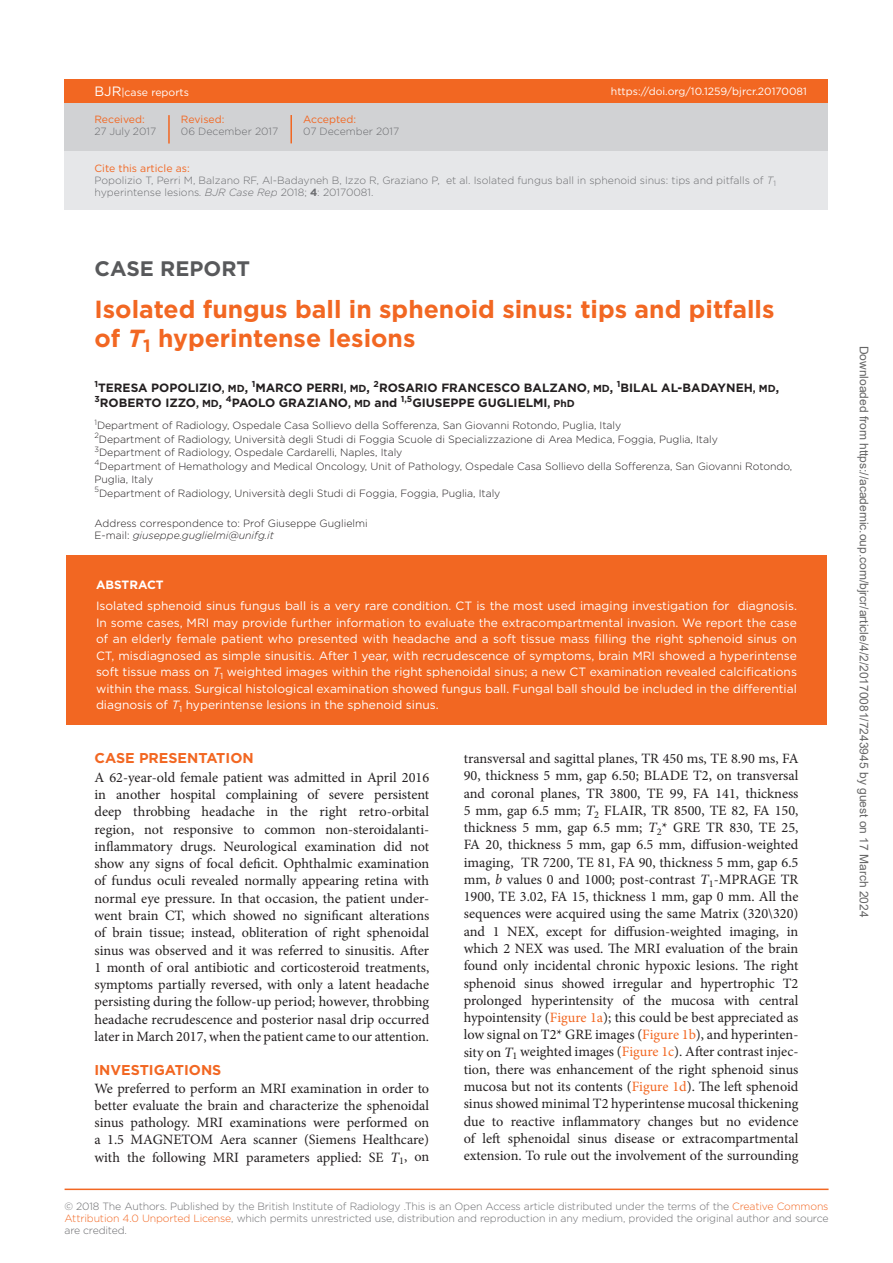
<style>
.page{position:relative;width:893px;height:1263px;background:#fff}
.page>*{position:absolute;margin:0;border:0;box-sizing:border-box;transform-origin:0 0}
.t1{font:700 24.75px/29.2px "Gotham";color:#f26722}
.t2{font:700 21px "Gotham";color:#58595b}
.t3{font:14.25px/17.2px "Minion Pro";letter-spacing:-.005em;color:#231f20;text-align:justify}
.t4{font:700 14.25px "Gotham";color:#f26722}
.t5{font:12px/16.5px "Gotham";color:#fff;text-align:justify}
.t6{font:700 12px "Gotham";color:#231f20}
.t7{font:12px "Arial";color:#666}
.t8{font:700 12px "Gotham";color:#fff}
.t9{font:300 10.5px/13.5px "Gotham";letter-spacing:-.005em;color:#231f20}
.t10{font:300 10.5px/12px "Gotham";color:#6c6d70;text-align:justify}
.t11{font:10.5px "Gotham";color:#fff}
.t12{font:10.5px "Gotham";color:#f26722}
.s1{font-size:13.5px}
.s2{font-weight:400;color:#f26722}
.s3{font-style:italic}
.s4{font-weight:700}
.s5{font-size:10.2px}
.s6{color:#f26722}
</style>
<div class="page">
<div style="left:64px;top:79px;width:764px;height:24px;background:#f26722"></div>
<hr style="left:65px;top:1188px;width:763px;height:2px;background:#f26722">
<div style="left:66px;top:555px;width:761px;height:170px;background:#f26722"></div>
<div style="left:64px;top:135px;width:764px;height:75px;background:#e6e7e9"></div>
<div style="left:64px;top:103px;width:764px;height:47px;background:#d1d2d4"></div>
<hr style="left:290px;top:115px;width:2px;height:28px;background:#f26722">
<hr style="left:168px;top:115px;width:2px;height:29px;background:#f26722">
<p class="t11" style="left:94px;top:85px;width:96px"><span class="s1">BJR</span>|case reports</p>
<p class="t11" style="left:611px;top:85px;width:197px">https://doi.org/10.1259/bjrcr.20170081</p>
<p class="t12" style="left:94px;top:113px;width:52px">Received:</p>
<p class="t10" style="left:94px;top:125px;width:63px">27 July 2017</p>
<p class="t12" style="left:181px;top:113px;width:45px">Revised:</p>
<p class="t10" style="left:181px;top:125px;width:99px">06 December 2017</p>
<p class="t12" style="left:303px;top:113px;width:54px">Accepted:</p>
<p class="t10" style="left:303px;top:125px;width:98px">07 December 2017</p>
<p class="t10" style="left:94px;top:162px;width:683px;text-align:left"><span class="s2">Cite this article as:<br></span>Popolizio T, Perri M, Balzano RF, Al-Badayneh B, Izzo R, Graziano P, et al. Isolated fungus ball in sphenoid sinus: tips and pitfalls of <span class="s3">T</span><sub>1 </sub>hyperintense lesions<span class="s3">. BJR Case Rep</span> 2018; <span class="s4">4</span>: 20170081.</p>
<h2 class="t2" style="left:94px;top:254px;width:157px">CASE REPORT</h2>
<h1 class="t1" style="left:94px;top:294px;width:681px">ISOLATED FUNGUS BALL IN SPHENOID SINUS: TIPS AND PITFALLS<br>OF <span class="s3">T</span><sub>1</sub> HYPERINTENSE LESIONS</h1>
<p class="t6" style="left:94px;top:380px;width:598px"><sup>1</sup>TERESA POPOLI ZI O<span class="s5">, MD</span>, <sup>1</sup>MARCO PERRI<span class="s5">, MD</span>, <sup>2</sup>ROSARI O FRANCESCO BALZANO<span class="s5">, MD</span>, <sup>1</sup>BI LAL AL-BADA</p>
<p class="t6" style="left:718px;top:380px;width:63px">YNEH<span class="s5">, MD</span>,</p>
<p class="t6" style="left:94px;top:395px;width:482px"><sup>3</sup>ROBERTO IZZO<span class="s5">, MD</span>, <sup>4</sup>PAOLO GRAZIANO<span class="s5">, MD</span> AND <sup>1,5</sup>GI USEPPE GUGLI ELMI<span class="s5">, PHD</span></p>
<p class="t9" style="left:94px;top:419px;width:699px"><sup>1</sup>Department of Radiology, Ospedale Casa Sollievo della Sofferenza, San Giovanni Rotondo, Puglia, Italy<br><sup>2</sup>Department of Radiology, Università degli Studi di Foggia Scuole di Specializzazione di Area Medica, Foggia, Puglia, Italy<br><sup>3</sup>Department of Radiology, Ospedale Cardarelli, Naples, Italy<br><sup>4</sup>Department of Hemathology and Medical Oncology, Unit of Pathology, Ospedale Casa Sollievo della Sofferenza, San Giovanni Rotondo, Puglia, Italy<br><sup>5</sup>Department of Radiology, Università degli Studi di Foggia, Foggia, Puglia, Italy</p>
<p class="t9" style="left:95px;top:517px;width:275px;line-height:12px">Address correspondence to: Prof Giuseppe Guglielmi<br>E-mail: <span class="s3">giuseppe.guglielmi@unifg.it</span></p>
<p class="t8" style="left:96px;top:577px;width:69px">ABSTRACT</p>
<p class="t5" style="left:96px;top:597px;width:702px">Isolated sphenoid sinus fungus ball is a very rare condition. CT is the most used imaging investigation for diagnosis.<br>In some cases, MRI may provide further information to evaluate the extracompartmental invasion. We report the case of an elderly female patient who presented with headache and a soft tissue mass filling the right sphenoid sinus on CT, misdiagnosed as simple sinusitis. After 1 year, with recrudescence of symptoms, brain MRI showed a hyperintense soft tissue mass on <span class="s3">T</span><sub>1</sub> weighted images within the right sphenoidal sinus; a new CT examination revealed calcifications within the mass. Surgical histological examination showed fungus ball. Fungal ball should be included in the differential diagnosis of <span class="s3">T</span><sub>1</sub> hyperintense lesions in the sphenoid sinus.</p>
<p class="t4" style="left:94px;top:749px;width:161px">CASE PRESENTATION</p>
<p class="t3" style="left:94px;top:769px;width:336px">A 62-year-old female patient was admitted in April 2016 in another hospital complaining of severe persistent deep throbbing headache in the right retro-orbital region, not responsive to common non-steroidalanti&shy;inflammatory drugs. Neurological examination did not show any signs of focal deficit. Ophthalmic examination of fundus oculi revealed normally appearing retina with normal eye pressure. In that occasion, the patient under&shy;went brain CT, which showed no significant alterations of brain tissue; instead, obliteration of right sphenoidal sinus was observed and it was referred to sinusitis. After 1 month of oral antibiotic and corticosteroid treatments, symptoms partially reversed, with only a latent headache persisting during the follow-up period; however, throbbing headache recrudescence and posterior nasal drip occurred later in March 2017, when the patient came to our attention.</p>
<p class="t4" style="left:94px;top:1060px;width:128px">INVESTIGATIONS</p>
<p class="t3" style="left:94px;top:1079px;width:336px">We preferred to perform an MRI examination in order to better evaluate the brain and characterize the sphenoidal sinus pathology. MRI examinations were performed on a 1.5 MAGNETOM Aera scanner (Siemens Healthcare) with the following MRI parameters applied: SE <span class="s3">T</span><sub>1</sub>, on</p>
<p class="t3" style="left:464px;top:750px;width:336px">transversal and sagittal planes, TR 450 ms, TE 8.90 ms, FA 90, thickness 5 mm, gap 6.50; BLADE T2, on transversal and coronal planes, TR 3800, TE 99, FA 141, thickness 5 mm, gap 6.5 mm; <span class="s3">T</span><sub>2</sub> FLAIR, TR 8500, TE 82, FA 150, thickness 5 mm, gap 6.5 mm; <span class="s3">T</span><sub>2</sub>* GRE TR 830, TE 25, FA 20, thickness 5 mm, gap 6.5 mm, diffusion-weighted imaging, TR 7200, TE 81, FA 90, thickness 5 mm, gap 6.5 mm, <span class="s3">b</span> values 0 and 1000; post-contrast <span class="s3">T</span><sub>1</sub>-MPRAGE TR 1900, TE 3.02, FA 15, thickness 1 mm, gap 0 mm. All the sequences were acquired using the same Matrix (320\320) and 1 NEX, except for diffusion-weighted imaging, in which 2 NEX was used. The MRI evaluation of the brain found only incidental chronic hypoxic lesions. The right sphenoid sinus showed irregular and hypertrophic T2 prolonged hyperintensity of the mucosa with central hypointensity (<span class="s6">Figure 1a</span>); this could be best appreciated as low signal on T2* GRE images (<span class="s6">Figure 1b</span>), and hyperinten&shy;sity on <span class="s3">T</span><sub>1</sub> weighted images (<span class="s6">Figure 1c</span>). After contrast injec&shy;tion, there was enhancement of the right sphenoid sinus mucosa but not its contents (<span class="s6">Figure 1d</span>). The left sphenoid sinus showed minimal T2 hyperintense mucosal thickening due to reactive inflammatory changes but no evidence of left sphenoidal sinus disease or extracompartmental extension. To rule out the involvement of the surrounding</p>
<p class="t10" style="left:64px;top:1200px;width:765px">© 2018 The Authors. Published by the British Institute of Radiology .This is an Open Access article distributed under the terms of the <span class="s6">Creative Commons Attribution 4.0 Unported License</span>, which permits unrestricted use, distribution and reproduction in any medium, provided the original author and source are credited.</p>
<p class="t7" style="left:868px;top:346px;width:573px;rotate:90deg">Downloaded from https://academic.oup.com/bjrcr/article/4/2/20170081/7243945 by guest on 17 March 2024</p>
</div>
